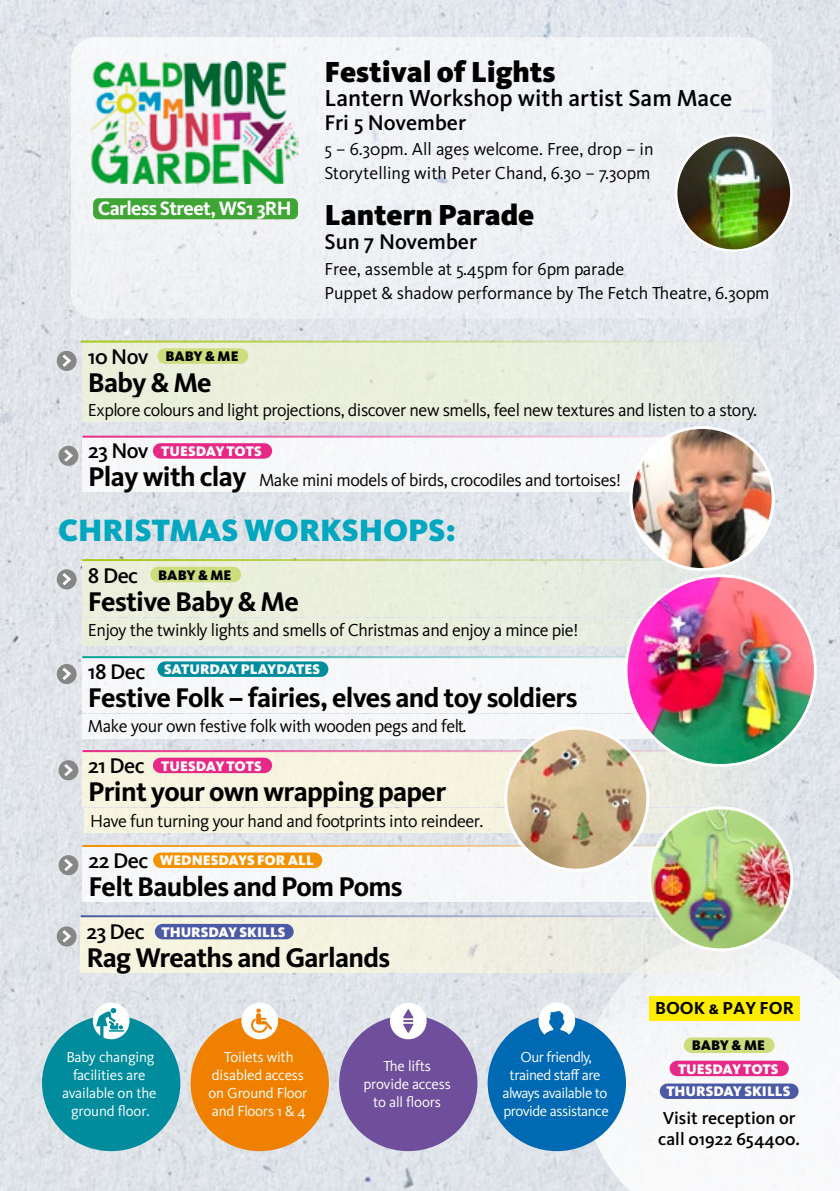
<style>
.page{position:relative;width:840px;height:1191px;background:#fff}
.page>*{position:absolute;margin:0;border:0;box-sizing:border-box;transform-origin:0 0}
.t1{font:900 32px "Kievit";color:#00a7bf}
.t2{font:900 30px "Kievit";color:#000}
.t3{font:700 28px "Kievit";letter-spacing:-.025em;color:#000}
.t4{font:500 24px "Kievit";color:#000}
.t5{font:500 22px "Kievit";letter-spacing:-.025em;color:#000}
.t6{font:500 22px "Kievit";color:#000}
.t7{font:700 20px "Kievit";letter-spacing:-.03em;color:#fff}
.t8{font:18px "Kievit";letter-spacing:-.025em;color:#000}
.t9{font:18px/24px "Kievit";color:#000}
.t10{font:500 18px/21.6px "Kievit";color:#000}
.t11{font:18px "Kievit Bold SC";color:#000}
.t12{font:15px/18px "Kievit";letter-spacing:-.01em;color:#fff;text-align:center}
.t13{font:15px/18px "Kievit";letter-spacing:-.03em;color:#fff;text-align:center}
.t14{font:900 14.4px/22.8px "Kievit";color:#fff;text-align:center}
.t15{font:900 14.4px "Kievit";color:#000}
</style>
<div class="page">
<img style="left:0;top:0;width:839px;height:1191px">
<svg style="left:583px;top:935px;width:256px;height:256px"></svg>
<svg style="left:82px;top:751px;width:689px;height:55px;background:#f3f1e0"></svg>
<div style="left:82px;top:436px;width:638px;height:56px;background:#f7f8f9"></div>
<div style="left:83px;top:846px;width:688px;height:55px;background:#f7f8f9"></div>
<div style="left:84px;top:808px;width:687px;height:24px;background:#f6f4df"></div>
<div style="left:82px;top:714px;width:687px;height:24px;background:#f7f8f9"></div>
<div style="left:82px;top:617px;width:687px;height:28px;background:#eff4d8"></div>
<div style="left:81px;top:917px;width:690px;height:55px;background:linear-gradient(to right,#f5f3da,#ecedeb)"></div>
<div style="left:58px;top:760px;width:20px;height:20px;background:#878787;border-radius:50%"></div>
<svg style="left:64px;top:764px;width:9px;height:12px"></svg>
<div style="left:58px;top:446px;width:20px;height:20px;background:#878787;border-radius:50%"></div>
<svg style="left:64px;top:449px;width:9px;height:13px"></svg>
<div style="left:58px;top:855px;width:20px;height:20px;background:#878787;border-radius:50%"></div>
<svg style="left:64px;top:859px;width:9px;height:12px"></svg>
<div style="left:57px;top:664px;width:20px;height:20px;background:#878787;border-radius:50%"></div>
<svg style="left:62px;top:667px;width:9px;height:13px"></svg>
<div style="left:57px;top:569px;width:20px;height:20px;background:#878787;border-radius:50%"></div>
<svg style="left:62px;top:573px;width:9px;height:12px"></svg>
<div style="left:57px;top:351px;width:20px;height:20px;background:#878787;border-radius:50%"></div>
<svg style="left:62px;top:354px;width:9px;height:13px"></svg>
<div style="left:57px;top:926px;width:20px;height:20px;background:#878787;border-radius:50%"></div>
<svg style="left:62px;top:930px;width:9px;height:12px"></svg>
<div style="left:82px;top:657px;width:689px;height:55px;background:#f7f8f9"></div>
<div style="left:82px;top:561px;width:689px;height:55px;background:#eff4d8"></div>
<div style="left:82px;top:342px;width:689px;height:56px;background:#eff4d8"></div>
<div style="left:71px;top:37px;width:700px;height:282px;background:#eff1f5;border-radius:24px"></div>
<div style="left:153px;top:757px;width:119px;height:16px;background:#e62987;border-radius:8px"></div>
<div style="left:153px;top:443px;width:119px;height:15px;background:#e62987;border-radius:8px"></div>
<div style="left:153px;top:852px;width:169px;height:16px;background:#f39200;border-radius:8px"></div>
<div style="left:155px;top:924px;width:138px;height:15px;background:#4c5aa5;border-radius:8px"></div>
<div style="left:157px;top:661px;width:171px;height:16px;background:#008c9d;border-radius:8px"></div>
<div style="left:150px;top:567px;width:91px;height:15px;background:#cedc7c;border-radius:8px"></div>
<div style="left:157px;top:348px;width:91px;height:16px;background:#cedc7c;border-radius:8px"></div>
<hr style="left:81px;top:915px;width:639px;height:2px;background:#4c5aa5">
<hr style="left:82px;top:750px;width:650px;height:2px;background:#e62987">
<hr style="left:82px;top:435px;width:650px;height:2px;background:#e62987">
<hr style="left:82px;top:845px;width:650px;height:2px;background:#f39200">
<hr style="left:82px;top:656px;width:639px;height:2px;background:#00a295">
<hr style="left:82px;top:559px;width:639px;height:2px;background:#aac811">
<hr style="left:81px;top:340px;width:639px;height:2px;background:#aac811">
<div style="left:190px;top:1015px;width:139px;height:136px;background:#f08100;border-radius:50%"></div>
<div style="left:241px;top:1002px;width:37px;height:37px;background:#fff;border-radius:50%"></div>
<svg style="left:251px;top:1008px;width:21px;height:24px"></svg>
<div style="left:42px;top:1015px;width:138px;height:136px;background:#008c9d;border-radius:50%"></div>
<div style="left:93px;top:1002px;width:36px;height:37px;background:#fff;border-radius:50%"></div>
<svg style="left:96px;top:1008px;width:28px;height:30px"></svg>
<div style="left:339px;top:1015px;width:138px;height:136px;background:#6f4f9b;border-radius:50%"></div>
<div style="left:390px;top:1002px;width:36px;height:37px;background:#fff;border-radius:50%"></div>
<svg style="left:403px;top:1009px;width:10px;height:24px"></svg>
<div style="left:487px;top:1015px;width:138px;height:136px;background:#0069b4;border-radius:50%"></div>
<div style="left:538px;top:1002px;width:37px;height:37px;background:#fff;border-radius:50%"></div>
<svg style="left:542px;top:1011px;width:29px;height:28px"></svg>
<div style="left:93px;top:198px;width:205px;height:21px;background:#3fa535;border-radius:6px"></div>
<img style="left:90px;top:61px;width:208px;height:122px">
<img style="left:630px;top:427px;width:142px;height:142px;border-radius:71px">
<div style="left:629px;top:426px;width:145px;height:145px;border:3px solid #fff;border-radius:50%"></div>
<img style="left:675px;top:135px;width:115px;height:116px;border-radius:58px">
<div style="left:674px;top:134px;width:118px;height:118px;border:2px solid #fff;border-radius:50%"></div>
<img style="left:505px;top:728px;width:142px;height:142px;border-radius:71px">
<div style="left:504px;top:726px;width:145px;height:145px;border:3px solid #fff;border-radius:50%"></div>
<img style="left:649px;top:808px;width:142px;height:142px;border-radius:71px">
<div style="left:647px;top:806px;width:145px;height:145px;border:3px solid #fff;border-radius:50%"></div>
<img style="left:625px;top:576px;width:189px;height:189px;border-radius:95px">
<div style="left:683px;top:1037px;width:91px;height:16px;background:#cedc7c;border-radius:8px"></div>
<div style="left:669px;top:1060px;width:119px;height:16px;background:#e62987;border-radius:8px"></div>
<div style="left:659px;top:1083px;width:139px;height:16px;background:#4c5aa5;border-radius:8px"></div>
<div style="left:649px;top:995px;width:150px;height:25px;background:#ffed00"></div>
<div style="left:82px;top:397px;width:687px;height:24px;background:#eff4d8"></div>
<h2 class="t2" style="left:324px;top:54px;width:232px">Festival of Lights</h2>
<h3 class="t4" style="left:324px;top:84px;width:409px">Lantern Workshop with artist Sam Mace</h3>
<p class="t6" style="left:324px;top:109px;width:143px">Fri 5 November</p>
<p class="t7" style="left:98px;top:197px;width:195px">Carless Street, WS1 3RH</p>
<p class="t5" style="left:88px;top:343px;width:62px">10 Nov</p>
<h3 class="t3" style="left:88px;top:366px;width:125px">Baby &amp; Me</h3>
<p class="t15" style="left:165px;top:347px;width:75px">BABY &amp; ME</p>
<p class="t9" style="left:324px;top:137px;width:330px">5 – 6.30pm. All ages welcome. Free, drop – in<br>Storytelling with Peter Chand, 6.30 – 7.30pm</p>
<h2 class="t2" style="left:324px;top:196px;width:211px">Lantern Parade</h2>
<p class="t6" style="left:324px;top:228px;width:154px">Sun 7 November</p>
<p class="t9" style="left:324px;top:257px;width:446px">Free, assemble at 5.45pm for 6pm parade<br>Puppet &amp; shadow performance by The Fetch Theatre, 6.30pm</p>
<p class="t8" style="left:88px;top:398px;width:670px">Explore colours and light projections, discover new smells, feel new textures and listen to a story.</p>
<p class="t5" style="left:88px;top:437px;width:62px">23 Nov</p>
<h3 class="t3" style="left:88px;top:460px;width:160px">Play with clay</h3>
<p class="t14" style="left:161px;top:440px;width:102px">TUESDAY TOTS</p>
<p class="t8" style="left:259px;top:469px;width:363px">Make mini models of birds, crocodiles and tortoises!</p>
<h1 class="t1" style="left:58px;top:511px;width:399px">CHRISTMAS WORKSHOPS:</h1>
<p class="t5" style="left:88px;top:562px;width:52px">8 Dec</p>
<h3 class="t3" style="left:88px;top:584px;width:212px">Festive Baby &amp; Me</h3>
<p class="t15" style="left:158px;top:566px;width:75px">BABY &amp; ME</p>
<p class="t8" style="left:88px;top:619px;width:491px">Enjoy the twinkly lights and smells of Christmas and enjoy a mince pie!</p>
<p class="t5" style="left:88px;top:658px;width:59px">18 Dec</p>
<h3 class="t3" style="left:88px;top:680px;width:491px">Festive Folk – fairies, elves and toy soldiers</h3>
<p class="t14" style="left:164px;top:658px;width:157px">SATURDAY PLAYDATES</p>
<p class="t8" style="left:88px;top:715px;width:380px">Make your own festive folk with wooden pegs and felt.</p>
<p class="t5" style="left:88px;top:752px;width:58px">21 Dec</p>
<h3 class="t3" style="left:88px;top:774px;width:359px">Print your own wrapping paper</h3>
<p class="t14" style="left:161px;top:754px;width:102px">TUESDAY TOTS</p>
<p class="t8" style="left:90px;top:809px;width:394px">Have fun turning your hand and footprints into reindeer.</p>
<p class="t5" style="left:88px;top:846px;width:61px">22 Dec</p>
<h3 class="t3" style="left:88px;top:869px;width:315px">Felt Baubles and Pom Poms</h3>
<p class="t14" style="left:160px;top:849px;width:155px">WEDNESDAYS FOR ALL</p>
<p class="t5" style="left:86px;top:918px;width:60px">23 Dec</p>
<h3 class="t3" style="left:86px;top:940px;width:305px">Rag Wreaths and Garlands</h3>
<p class="t14" style="left:161px;top:920px;width:125px">THURSDAY SKILLS</p>
<p class="t12" style="left:62px;top:1047px;width:96px">Baby changing facilities are available on the ground floor.</p>
<p class="t12" style="left:363px;top:1056px;width:89px">The lifts provide access to all floors</p>
<p class="t13" style="left:502px;top:1047px;width:107px">Our friendly, trained staff are always available to provide assistance</p>
<p class="t12" style="left:208px;top:1047px;width:100px">Toilets with disabled access on Ground Floor and Floors 1 &amp; 4</p>
<p class="t11" style="left:654px;top:997px;width:140px">BOOK &amp; PAY FOR</p>
<p class="t15" style="left:691px;top:1036px;width:75px">BABY &amp; ME</p>
<p class="t14" style="left:666px;top:1057px;width:125px">TUESDAY TOTS<br>THURSDAY SKILLS</p>
<p class="t10" style="left:658px;top:1106px;width:143px">Visit reception or call 01922 654400.</p>
</div>
